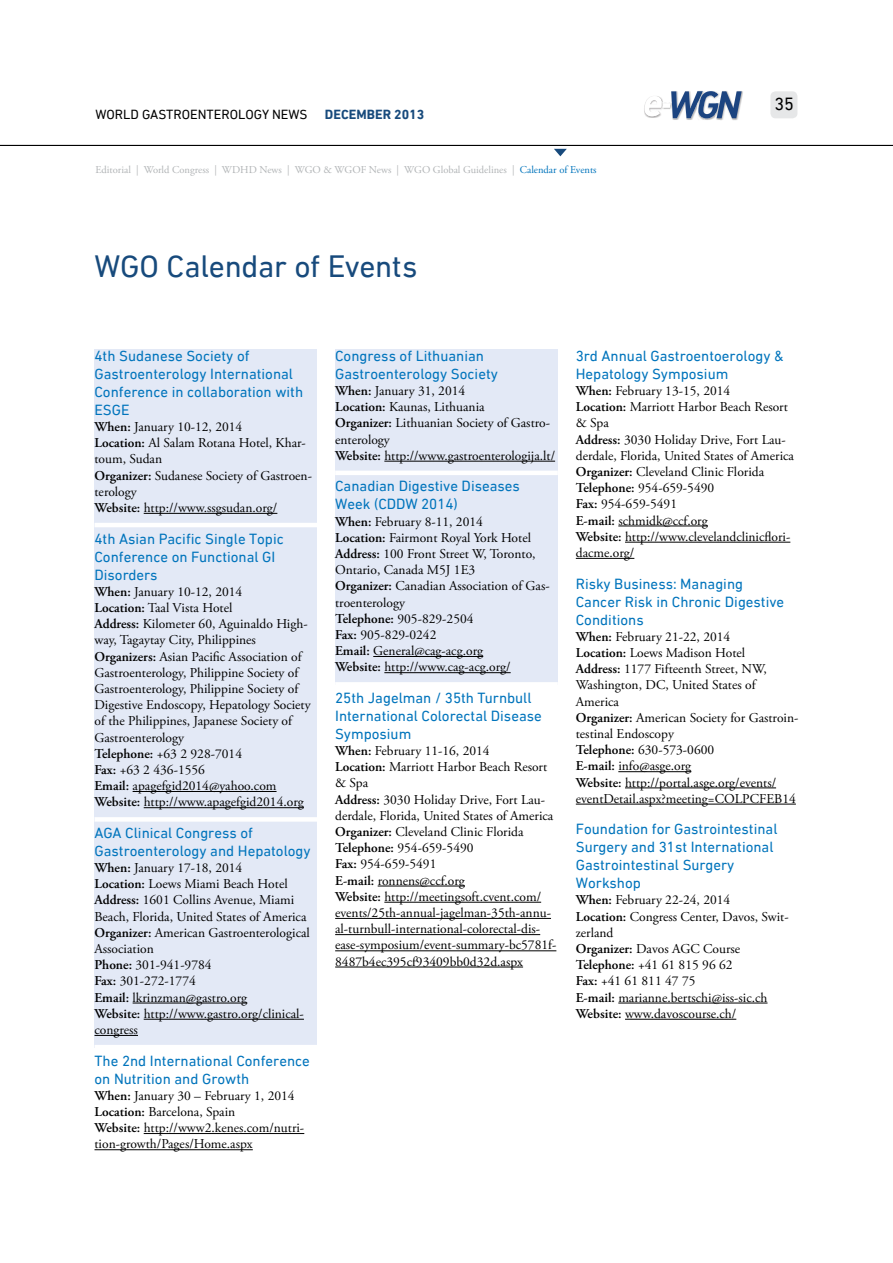
<style>
.page{position:relative;width:893px;height:1263px;background:#fff}
.page>*{position:absolute;margin:0;border:0;box-sizing:border-box;transform-origin:0 0}
.t1{font:31.5px "DIN Next LT Pro";letter-spacing:-.01em;color:#174a7c}
.t2{font:18px "DIN Next LT Pro";color:#000}
.t3{font:15px/18px "DIN Next LT Pro";color:#0074bc}
.t4{font:13.5px/16.2px "Adobe Garamond Pro";color:#000}
.t5{font:13.5px "DIN Next LT Pro";color:#000}
.t6{font:700 13.5px "DIN Next LT Pro";color:#174a7c}
.t7{font:10.5px "Adobe Garamond Pro";color:#b1b4b6}
.s1{color:#0074bc}
.s2{font-weight:600}
</style>
<div class="page">
<img style="left:672px;top:91px;width:71px;height:29px">
<img style="left:697px;top:118px;width:8px;height:2px">
<svg style="left:645px;top:91px;width:97px;height:27px"></svg>
<div style="left:770px;top:91px;width:27px;height:27px;background:#e6e7e8;border-radius:5px"></div>
<hr style="left:0;top:145px;width:893px;height:1px;background:#000">
<svg style="left:554px;top:149px;width:13px;height:7px"></svg>
<div style="left:335px;top:350px;width:223px;height:335px;background:#e3e9f6"></div>
<div style="left:94px;top:350px;width:223px;height:698px;background:#e3e9f6"></div>
<hr style="left:144px;top:513px;width:133px;height:1px;background:#000">
<hr style="left:94px;top:523px;width:223px;height:4px;background:#fff">
<hr style="left:133px;top:791px;width:144px;height:1px;background:#000">
<hr style="left:144px;top:807px;width:160px;height:1px;background:#000">
<div style="left:94px;top:817px;width:223px;height:5px;background:#fff"></div>
<hr style="left:133px;top:1003px;width:114px;height:1px;background:#000">
<hr style="left:144px;top:1019px;width:160px;height:1px;background:#000">
<hr style="left:94px;top:1035px;width:44px;height:1px;background:#000">
<hr style="left:94px;top:1045px;width:223px;height:4px;background:#fff">
<hr style="left:144px;top:1133px;width:160px;height:1px;background:#000">
<hr style="left:94px;top:1149px;width:159px;height:1px;background:#000">
<hr style="left:384px;top:461px;width:171px;height:1px;background:#000">
<hr style="left:335px;top:471px;width:223px;height:4px;background:#fff">
<hr style="left:373px;top:656px;width:110px;height:1px;background:#000">
<hr style="left:384px;top:672px;width:127px;height:1px;background:#000">
<div style="left:335px;top:682px;width:223px;height:5px;background:#fff"></div>
<hr style="left:378px;top:886px;width:87px;height:1px;background:#000">
<hr style="left:384px;top:902px;width:157px;height:1px;background:#000">
<hr style="left:335px;top:918px;width:216px;height:1px;background:#000">
<hr style="left:335px;top:934px;width:205px;height:1px;background:#000">
<hr style="left:335px;top:950px;width:221px;height:1px;background:#000">
<hr style="left:335px;top:967px;width:188px;height:1px;background:#000">
<hr style="left:618px;top:526px;width:90px;height:1px;background:#000">
<hr style="left:625px;top:542px;width:165px;height:1px;background:#000">
<hr style="left:576px;top:558px;width:58px;height:1px;background:#000">
<hr style="left:618px;top:771px;width:73px;height:1px;background:#000">
<hr style="left:625px;top:788px;width:151px;height:1px;background:#000">
<hr style="left:576px;top:804px;width:220px;height:1px;background:#000">
<hr style="left:618px;top:1003px;width:149px;height:1px;background:#000">
<hr style="left:625px;top:1019px;width:111px;height:1px;background:#000">
<p class="t5" style="left:95px;top:106px;width:214px">WORLD GASTROENTEROLOGY NEWS</p>
<p class="t6" style="left:325px;top:106px;width:101px">DECEMBER 2013</p>
<p class="t7" style="left:95px;top:164px;width:503px">Editorial | World Congress | WDHD News | WGO &amp; WGOF News | WGO Global Guidelines | <span class="s1">Calendar of Events</span></p>
<h1 class="t1" style="left:94px;top:248px;width:324px">WGO Calendar of Events</h1>
<h2 class="t2" style="left:774px;top:93px;width:21px">35</h2>
<p class="t3" style="left:94px;top:346px;width:210px">4th Sudanese Society of<br>Gastroenterology International<br>Conference in collaboration with<br>ESGE</p>
<p class="t4" style="left:94px;top:419px;width:219px"><span class="s2">When:</span> January 10-12, 2014<br><span class="s2">Location:</span> Al Salam Rotana Hotel, Khar&shy;toum, Sudan<br><span class="s2">Organizer:</span> Sudanese Society of Gastroen&shy;terology<br><span class="s2">Website:</span> http://www.ssgsudan.org/</p>
<p class="t3" style="left:94px;top:529px;width:191px">4th Asian Pacific Single Topic<br>Conference on Functional GI<br>Disorders</p>
<p class="t4" style="left:94px;top:584px;width:218px"><span class="s2">When:</span> January 10-12, 2014<br><span class="s2">Location:</span> Taal Vista Hotel<br><span class="s2">Address:</span> Kilometer 60, Aguinaldo High&shy;way, Tagaytay City, Philippines <span class="s2">Organizers:</span> Asian Pacific Association of Gastroenterology, Philippine Society of Gastroenterology, Philippine Society of Digestive Endoscopy, Hepatology Society of the Philippines, Japanese Society of Gastroenterology<br><span class="s2">Telephone:</span> +63 2 928-7014<br><span class="s2">Fax:</span> +63 2 436-1556<br><span class="s2">Email:</span> apagefgid2014@yahoo.com <span class="s2">Website:</span> http://www.apagefgid2014.org</p>
<p class="t3" style="left:94px;top:823px;width:218px">AGA Clinical Congress of<br>Gastroenterology and Hepatology</p>
<p class="t4" style="left:94px;top:860px;width:217px"><span class="s2">When:</span> January 17-18, 2014<br><span class="s2">Location:</span> Loews Miami Beach Hotel<br><span class="s2">Address:</span> 1601 Collins Avenue, Miami<br>Beach, Florida, United States of America<br><span class="s2">Organizer:</span> American Gastroenterological<br>Association<br><span class="s2">Phone:</span> 301-941-9784<br><span class="s2">Fax:</span> 301-272-1774<br><span class="s2">Email:</span> lkrinzman@gastro.org<br><span class="s2">Website:</span> http://www.gastro.org/clinical&shy;congress</p>
<p class="t3" style="left:94px;top:1051px;width:217px">The 2nd International Conference on Nutrition and Growth</p>
<p class="t4" style="left:94px;top:1088px;width:211px"><span class="s2">When:</span> January 30 – February 1, 2014<br><span class="s2">Location:</span> Barcelona, Spain<br><span class="s2">Website:</span> http://www2.kenes.com/nutri&shy;tion-growth/Pages/Home.aspx</p>
<p class="t3" style="left:335px;top:346px;width:164px">Congress of Lithuanian<br>Gastroenterology Society</p>
<p class="t4" style="left:335px;top:383px;width:221px"><span class="s2">When:</span> January 31, 2014<br><span class="s2">Location:</span> Kaunas, Lithuania<br><span class="s2">Organizer:</span> Lithuanian Society of Gastro&shy;enterology<br><span class="s2">Website:</span> http://www.gastroenterologija.lt/</p>
<p class="t3" style="left:335px;top:477px;width:186px">Canadian Digestive Diseases<br>Week (CDDW 2014)</p>
<p class="t4" style="left:335px;top:514px;width:216px"><span class="s2">When:</span> February 8-11, 2014<br><span class="s2">Location:</span> Fairmont Royal York Hotel<br><span class="s2">Address:</span> 100 Front Street W, Toronto,<br>Ontario, Canada M5J 1E3<br><span class="s2">Organizer:</span> Canadian Association of Gas&shy;troenterology<br><span class="s2">Telephone:</span> 905-829-2504<br><span class="s2">Fax:</span> 905-829-0242<br><span class="s2">Email:</span> General@cag-acg.org<br><span class="s2">Website:</span> http://www.cag-acg.org/</p>
<p class="t3" style="left:335px;top:688px;width:208px">25th Jagelman / 35th Turnbull<br>International Colorectal Disease<br>Symposium</p>
<p class="t4" style="left:335px;top:743px;width:223px"><span class="s2">When:</span> February 11-16, 2014<br><span class="s2">Location:</span> Marriott Harbor Beach Resort &amp; Spa<br><span class="s2">Address:</span> 3030 Holiday Drive, Fort Lau&shy;derdale, Florida, United States of America <span class="s2">Organizer:</span> Cleveland Clinic Florida <span class="s2">Telephone:</span> 954-659-5490<br><span class="s2">Fax:</span> 954-659-5491<br><span class="s2">E-mail:</span> ronnens@ccf.org<br><span class="s2">Website:</span> http://meetingsoft.cvent.com/ events/25th-annual-jagelman-35th-annu&shy;al-turnbull-international-colorectal-dis&shy;ease-symposium/event-summary-bc5781f-8487b4ec395cf93409bb0d32d.aspx</p>
<p class="t3" style="left:576px;top:346px;width:209px">3rd Annual Gastroentoerology &amp;<br>Hepatology Symposium</p>
<p class="t4" style="left:576px;top:383px;width:220px"><span class="s2">When:</span> February 13-15, 2014<br><span class="s2">Location:</span> Marriott Harbor Beach Resort &amp; Spa<br><span class="s2">Address:</span> 3030 Holiday Drive, Fort Lau&shy;derdale, Florida, United States of America<br><span class="s2">Organizer:</span> Cleveland Clinic Florida<br><span class="s2">Telephone:</span> 954-659-5490<br><span class="s2">Fax:</span> 954-659-5491<br><span class="s2">E-mail:</span> schmidk@ccf.org<br><span class="s2">Website:</span> http://www.clevelandclinicflori&shy;dacme.org/</p>
<p class="t3" style="left:576px;top:574px;width:210px">Risky Business: Managing<br>Cancer Risk in Chronic Digestive<br>Conditions</p>
<p class="t4" style="left:576px;top:629px;width:224px"><span class="s2">When:</span> February 21-22, 2014<br><span class="s2">Location:</span> Loews Madison Hotel<br><span class="s2">Address:</span> 1177 Fifteenth Street, NW,<br>Washington, DC, United States of<br>America<br><span class="s2">Organizer:</span> American Society for Gastroin&shy;testinal Endoscopy<br><span class="s2">Telephone:</span> 630-573-0600<br><span class="s2">E-mail:</span> info@asge.org<br><span class="s2">Website:</span> http://portal.asge.org/events/ eventDetail.aspx?meeting=COLPCFEB14</p>
<p class="t3" style="left:576px;top:820px;width:203px">Foundation for Gastrointestinal<br>Surgery and 31st International<br>Gastrointestinal Surgery<br>Workshop</p>
<p class="t4" style="left:576px;top:892px;width:214px"><span class="s2">When:</span> February 22-24, 2014<br><span class="s2">Location:</span> Congress Center, Davos, Swit&shy;zerland<br><span class="s2">Organizer:</span> Davos AGC Course<br><span class="s2">Telephone:</span> +41 61 815 96 62<br><span class="s2">Fax:</span> +41 61 811 47 75<br><span class="s2">E-mail:</span> marianne.bertschi@iss-sic.ch<br><span class="s2">Website:</span> www.davoscourse.ch/</p>
</div>
